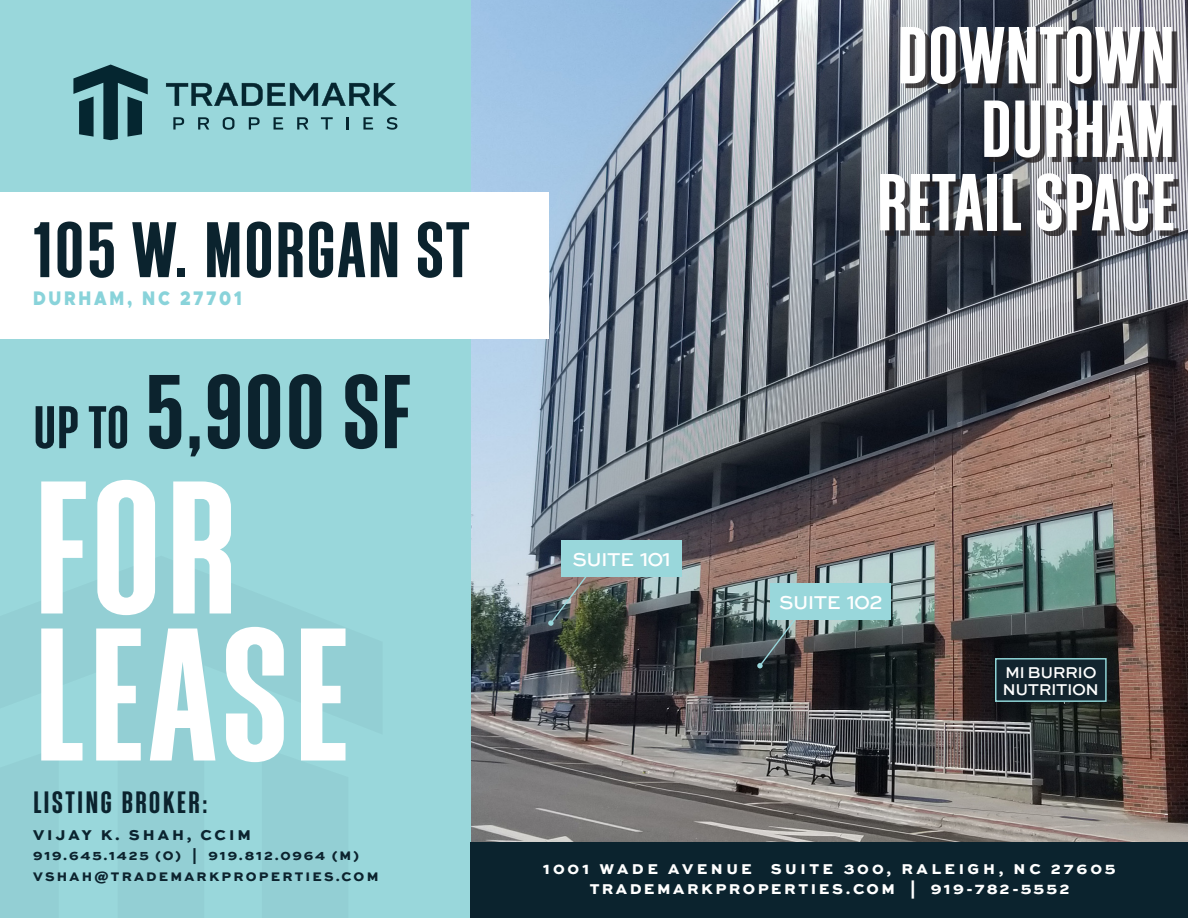
<style>
.page{position:relative;width:1188px;height:918px;background:#fff}
.page>*{position:absolute;margin:0;border:0;box-sizing:border-box;transform-origin:0 0}
.t1{font:700 165px/147px "Athletic Condensed";letter-spacing:.02em;color:#fff}
.t2{font:700 91.5px "Athletic Condensed";color:#0c232e}
.t3{font:700 70.5px/73.5px "Athletic Condensed";color:#fff;text-align:right}
.t4{font:700 68.7px "Athletic Condensed";letter-spacing:.02em;color:#0b232e}
.t5{font:700 27px "Athletic Condensed";letter-spacing:.08em;color:#0b232e}
.t6{font:900 19.8px "Metropolis";letter-spacing:.16em;color:#89d3da;scale:.86 1}
.t7{font:500 19.65px "Sweet Sans Pro";letter-spacing:-.03em;color:#fff}
.t8{font:500 16.5px/16.5px "Sweet Sans Pro";letter-spacing:-.03em;color:#fff}
.t9{font:15px "Sweet Sans Heavy SC";letter-spacing:.16em;color:#fff}
.t10{font:15px "Sweet Sans Heavy SC";letter-spacing:.23em;color:#fff}
.t11{font:15px "Sweet Sans Heavy SC";letter-spacing:.2em;color:#0b232e}
.t12{font:15px "Sweet Sans Heavy SC";letter-spacing:.21em;color:#fff}
.t13{font:13.2px "Sweet Sans Heavy SC";letter-spacing:.14em;color:#0c232e}
.t14{font:13.2px "Sweet Sans Heavy SC";letter-spacing:.17em;color:#0c232e}
.s1{font-size:52.5px}
</style>
<div class="page">
<img style="left:471px;top:0;width:717px;height:842px">
<div style="left:0;top:0;width:471px;height:918px;background:#99d7db"></div>
<div style="left:0;top:192px;width:548px;height:147px;background:#fff"></div>
<div style="left:471px;top:842px;width:717px;height:76px;background:#0b232e"></div>
<svg style="left:73px;top:65px;width:75px;height:75px"></svg>
<svg style="left:166px;top:83px;width:231px;height:23px"></svg>
<svg style="left:173px;top:117px;width:11px;height:13px"></svg>
<svg style="left:198px;top:117px;width:11px;height:13px"></svg>
<svg style="left:223px;top:117px;width:11px;height:13px"></svg>
<svg style="left:249px;top:117px;width:11px;height:13px"></svg>
<svg style="left:274px;top:117px;width:9px;height:13px"></svg>
<svg style="left:297px;top:117px;width:11px;height:13px"></svg>
<svg style="left:321px;top:117px;width:12px;height:13px"></svg>
<svg style="left:346px;top:117px;width:3px;height:13px"></svg>
<svg style="left:363px;top:117px;width:10px;height:13px"></svg>
<svg style="left:387px;top:117px;width:10px;height:13px"></svg>
<div style="left:885px;top:31px;width:293px;height:205px;background:#231f20;opacity:.8"></div>
<svg style="left:548px;top:568px;width:45px;height:58px;background:#6f6c62"></svg>
<div style="left:562px;top:541px;width:120px;height:36px;background:#99d7db"></div>
<svg style="left:757px;top:610px;width:45px;height:59px;background:#4d5658"></svg>
<div style="left:771px;top:583px;width:120px;height:36px;background:#99d7db"></div>
<div style="left:996px;top:659px;width:110px;height:42px;background:#12242e"></div>
<div style="left:995px;top:658px;width:112px;height:44px;border:2px solid #8fd4d6"></div>
<p class="t4" style="left:33px;top:209px;width:438px">105 W. MORGAN ST</p>
<p class="t6" style="left:33px;top:286px;width:244px">DURHAM, NC 27701</p>
<p class="t2" style="left:33px;top:358px;width:379px"><span class="s1">UP TO</span> 5,900 SF</p>
<p class="t1" style="left:33px;top:479px;width:318px">FOR<br>LEASE</p>
<p class="t5" style="left:33px;top:787px;width:176px">LISTING BROKER:</p>
<p class="t11" style="left:33px;top:826px;width:219px">VIJAY K. SHAH, CCIM</p>
<p class="t13" style="left:33px;top:847px;width:327px">919.645.1425 (O) | 919.812.0964 (M)</p>
<p class="t14" style="left:33px;top:868px;width:347px">VSHAH@TRADEMARKPROPERTIES.COM</p>
<p class="t3" style="left:877px;top:20px;width:300px">DOWNTOWN<br>DURHAM<br>RETAIL SPACE</p>
<p class="t7" style="left:573px;top:545px;width:100px">SUITE 101</p>
<p class="t7" style="left:779px;top:588px;width:105px">SUITE 102</p>
<p class="t8" style="left:1003px;top:664px;width:98px">MI BURRIO<br>NUTRITION</p>
<p class="t12" style="left:543px;top:861px;width:210px">1001 WADE AVENUE</p>
<p class="t10" style="left:771px;top:861px;width:346px">SUITE 300, RALEIGH, NC 27605</p>
<p class="t9" style="left:590px;top:880px;width:481px">TRADEMARKPROPERTIES.COM | 919-782-5552</p>
</div>
